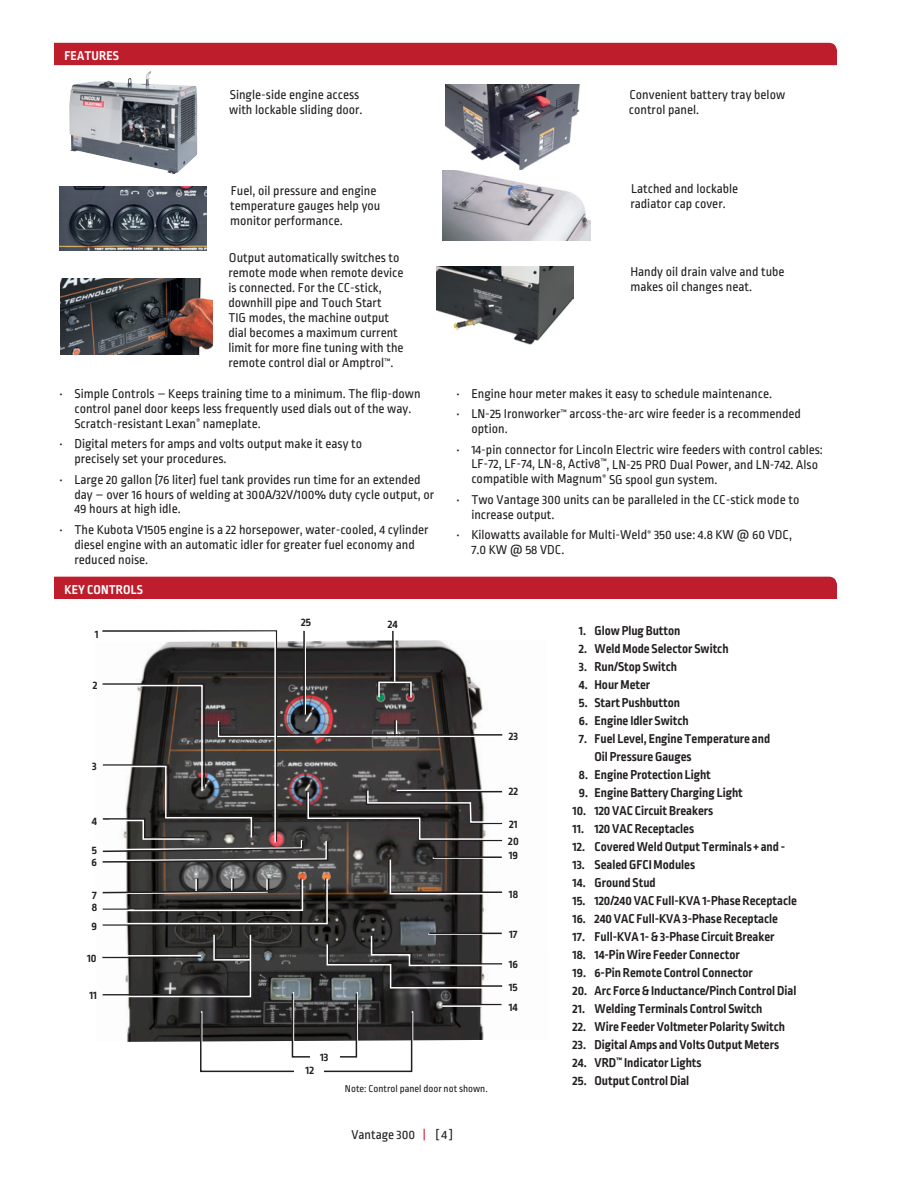
<style>
.page{position:relative;width:918px;height:1188px;background:#fff}
.page>*{position:absolute;margin:0;border:0;box-sizing:border-box;transform-origin:0 0}
.A_closer_look{font:13.5px/15px "Ropa Sans Pro";color:#231f20}
.t1{font:700 13.5px/18px "Ropa Sans Pro";color:#231f20}
.Red_Sub_Head{font:700 13.5px "Ropa Sans Pro";letter-spacing:.01em;color:#fff}
.t2{font:700 12px "Ropa Sans Pro";color:#231f20}
.t3{font:10.5px "Ropa Sans Pro";color:#231f20}
.s1{color:#e4183e}
</style>
<div class="page">
<div style="left:54px;top:577px;width:783px;height:22px;background:#be1d2c"></div>
<div style="left:54px;top:43px;width:783px;height:22px;background:#be1d2c"></div>
<img style="left:437px;top:266px;width:137px;height:78px">
<img style="left:126px;top:926px;width:376px;height:116px">
<div style="left:293px;top:991px;width:65px;height:65px;border:2px solid #fff"></div>
<div style="left:201px;top:1010px;width:212px;height:60px;border:2px solid #fff"></div>
<div style="left:200px;top:1012px;width:212px;height:60px;border:2px solid #231f20"></div>
<div style="left:294px;top:1066px;width:30px;height:8px;background:#fff"></div>
<div style="left:292px;top:993px;width:65px;height:65px;border:2px solid #231f20"></div>
<div style="left:310px;top:1053px;width:30px;height:11px;background:#fff"></div>
<svg style="left:326px;top:933px;width:177px;height:56px;background:#565657"></svg>
<hr style="left:442px;top:1004px;width:59px;height:1px;background:#231f20">
<hr style="left:442px;top:1005px;width:59px;height:2px;background:#fff">
<svg style="left:102px;top:932px;width:150px;height:66px"></svg>
<svg style="left:102px;top:630px;width:401px;height:296px"></svg>
<hr style="left:392px;top:631px;width:2px;height:50px;background:#231f20">
<hr style="left:394px;top:633px;width:1px;height:49px;background:#fff">
<img style="left:61px;top:279px;width:152px;height:75px">
<img style="left:59px;top:186px;width:148px;height:64px">
<img style="left:69px;top:71px;width:128px;height:103px">
<img style="left:446px;top:85px;width:134px;height:85px">
<img style="left:443px;top:170px;width:148px;height:71px">
<hr style="left:102px;top:957px;width:99px;height:1px;background:#231f20">
<hr style="left:103px;top:955px;width:98px;height:2px;background:#fff">
<p class="Red_Sub_Head" style="left:64px;top:48px;width:56px">FEATURES</p>
<p class="A_closer_look" style="left:229px;top:87px;width:135px">Single-side engine access with lockable sliding door.</p>
<p class="A_closer_look" style="left:629px;top:88px;width:158px">Convenient battery tray below control panel.</p>
<p class="A_closer_look" style="left:230px;top:183px;width:152px">Fuel, oil pressure and engine temperature gauges help you monitor performance.</p>
<p class="A_closer_look" style="left:630px;top:182px;width:109px">Latched and lockable radiator cap cover.</p>
<p class="A_closer_look" style="left:228px;top:251px;width:177px">Output automatically switches to remote mode when remote device is connected. For the CC-stick, downhill pipe and Touch Start<br>TIG modes, the machine output dial becomes a maximum current limit for more fine tuning with the remote control dial or Amptrol<sup>™</sup>.</p>
<p class="A_closer_look" style="left:630px;top:264px;width:156px">Handy oil drain valve and tube makes oil changes neat.</p>
<p class="A_closer_look" style="left:74px;top:387px;width:348px;text-indent:-15px">• Simple Controls – Keeps training time to a minimum. The flip-down control panel door keeps less frequently used dials out of the way.<br>Scratch-resistant Lexan<sup>®</sup> nameplate.</p>
<p class="A_closer_look" style="left:74px;top:437px;width:289px;text-indent:-15px">• Digital meters for amps and volts output make it easy to precisely set your procedures.</p>
<p class="A_closer_look" style="left:74px;top:472px;width:361px;text-indent:-15px">• Large 20 gallon (76 liter) fuel tank provides run time for an extended day – over 16 hours of welding at 300A/32V/100% duty cycle output, or<br>49 hours at high idle.</p>
<p class="A_closer_look" style="left:74px;top:523px;width:356px;text-indent:-15px">• The Kubota V1505 engine is a 22 horsepower, water-cooled, 4 cylinder diesel engine with an automatic idler for greater fuel economy and reduced noise.</p>
<p class="Red_Sub_Head" style="left:64px;top:581px;width:80px">KEY CONTROLS</p>
<p class="A_closer_look" style="left:457px;top:387px;width:317px">• Engine hour meter makes it easy to schedule maintenance.</p>
<p class="A_closer_look" style="left:471px;top:407px;width:331px;text-indent:-15px">• LN-25 Ironworker<sup>™</sup> arcoss-the-arc wire feeder is a recommended option.</p>
<p class="A_closer_look" style="left:471px;top:442px;width:353px;text-indent:-15px">• 14-pin connector for Lincoln Electric wire feeders with control cables:<br>LF-72, LF-74, LN-8, Activ8<sup>™</sup>, LN-25 PRO Dual Power, and LN-742. Also compatible with Magnum<sup>®</sup> SG spool gun system.</p>
<p class="A_closer_look" style="left:471px;top:493px;width:330px;text-indent:-15px">• Two Vantage 300 units can be paralleled in the CC-stick mode to increase output.</p>
<p class="A_closer_look" style="left:471px;top:528px;width:322px;text-indent:-15px">• Kilowatts available for Multi-Weld<sup>®</sup> 350 use: 4.8 KW @ 60 VDC,<br>7.0 KW @ 58 VDC.</p>
<p class="t2" style="left:95px;top:627px;width:5px">1</p>
<p class="t2" style="left:93px;top:679px;width:6px">2</p>
<p class="t2" style="left:92px;top:759px;width:6px">3</p>
<p class="t2" style="left:92px;top:814px;width:7px">4</p>
<p class="t2" style="left:92px;top:844px;width:7px">5</p>
<p class="t2" style="left:92px;top:855px;width:7px">6</p>
<p class="t2" style="left:92px;top:889px;width:6px">7</p>
<p class="t2" style="left:92px;top:900px;width:7px">8</p>
<p class="t2" style="left:92px;top:919px;width:7px">9</p>
<p class="t2" style="left:87px;top:952px;width:11px">10</p>
<p class="t2" style="left:89px;top:988px;width:9px">11</p>
<p class="t2" style="left:301px;top:616px;width:11px">25</p>
<p class="t2" style="left:388px;top:617px;width:11px">24</p>
<p class="t2" style="left:320px;top:1050px;width:10px">13</p>
<p class="t2" style="left:306px;top:1063px;width:10px">12</p>
<p class="t3" style="left:345px;top:1083px;width:144px">Note: Control panel door not shown.</p>
<p class="A_closer_look" style="left:351px;top:1128px;width:103px">Vantage 300 <span class="s1">|</span> [ 4 ]</p>
<p class="t2" style="left:509px;top:729px;width:11px">23</p>
<p class="t2" style="left:509px;top:784px;width:11px">22</p>
<p class="t2" style="left:509px;top:817px;width:10px">21</p>
<p class="t2" style="left:508px;top:834px;width:12px">20</p>
<p class="t2" style="left:509px;top:849px;width:11px">19</p>
<p class="t2" style="left:509px;top:887px;width:11px">18</p>
<p class="t2" style="left:509px;top:928px;width:10px">17</p>
<p class="t2" style="left:509px;top:958px;width:11px">16</p>
<p class="t2" style="left:509px;top:981px;width:10px">15</p>
<p class="t2" style="left:509px;top:1000px;width:10px">14</p>
<p class="t1" style="left:579px;top:622px;width:103px">1. Glow Plug Button</p>
<p class="t1" style="left:579px;top:640px;width:151px">2. Weld Mode Selector Switch</p>
<p class="t1" style="left:579px;top:658px;width:100px">3. Run/Stop Switch</p>
<p class="t1" style="left:579px;top:676px;width:73px">4. Hour Meter</p>
<p class="t1" style="left:579px;top:694px;width:103px">5. Start Pushbutton</p>
<p class="t1" style="left:579px;top:712px;width:111px">6. Engine Idler Switch</p>
<p class="t1" style="left:594px;top:730px;width:177px;text-indent:-15px">7. Fuel Level, Engine Temperature and<br>Oil Pressure Gauges</p>
<p class="t1" style="left:579px;top:766px;width:133px">8. Engine Protection Light</p>
<p class="t1" style="left:579px;top:784px;width:165px">9. Engine Battery Charging Light</p>
<p class="t1" style="left:573px;top:802px;width:142px">10. 120 VAC Circuit Breakers</p>
<p class="t1" style="left:573px;top:820px;width:123px">11. 120 VAC Receptacles</p>
<p class="t1" style="left:573px;top:838px;width:214px">12. Covered Weld Output Terminals + and -</p>
<p class="t1" style="left:573px;top:856px;width:124px">13. Sealed GFCI Modules</p>
<p class="t1" style="left:573px;top:874px;width:85px">14. Ground Stud</p>
<p class="t1" style="left:573px;top:892px;width:226px">15. 120/240 VAC Full-KVA 1-Phase Receptacle</p>
<p class="t1" style="left:573px;top:910px;width:207px">16. 240 VAC Full-KVA 3-Phase Receptacle</p>
<p class="t1" style="left:573px;top:928px;width:204px">17. Full-KVA 1- &amp; 3-Phase Circuit Breaker</p>
<p class="t1" style="left:573px;top:946px;width:169px">18. 14-Pin Wire Feeder Connector</p>
<p class="t1" style="left:573px;top:964px;width:182px">19. 6-Pin Remote Control Connector</p>
<p class="t1" style="left:573px;top:982px;width:225px">20. Arc Force &amp; Inductance/Pinch Control Dial</p>
<p class="t1" style="left:573px;top:1000px;width:191px">21. Welding Terminals Control Switch</p>
<p class="t1" style="left:573px;top:1018px;width:214px">22. Wire Feeder Voltmeter Polarity Switch</p>
<p class="t1" style="left:573px;top:1036px;width:208px">23. Digital Amps and Volts Output Meters</p>
<p class="t1" style="left:573px;top:1054px;width:131px">24. VRD<sup>™</sup> Indicator Lights</p>
<p class="t1" style="left:573px;top:1072px;width:118px">25. Output Control Dial</p>
</div>
